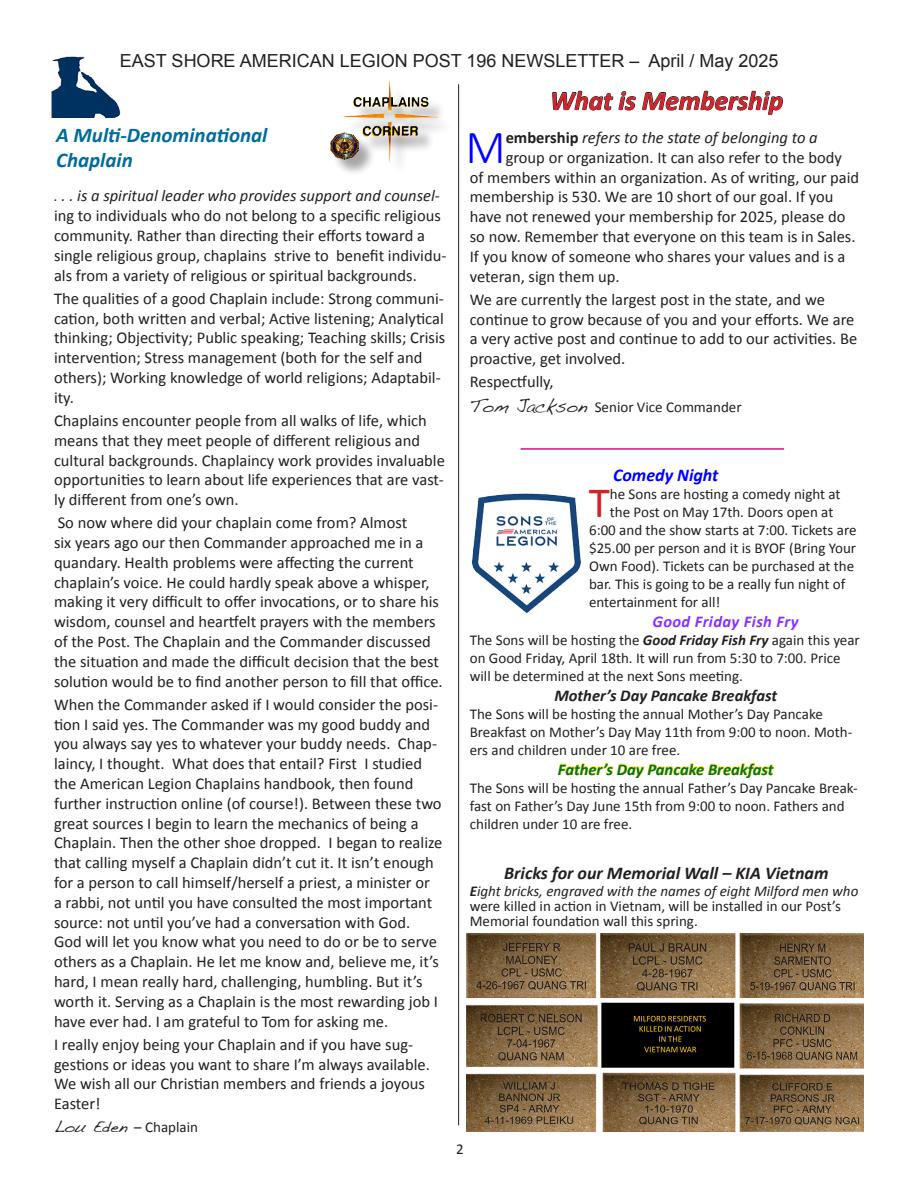
<style>
.page{position:relative;width:918px;height:1188px;background:#fff}
.page>*{position:absolute;margin:0;border:0;box-sizing:border-box;transform-origin:0 0}
.Paragraph_Style_1{font:300 47.7px "Calibri";color:#00f}
.Paragraph_Style_1-2{font:43.35px "Calibri";color:#d1232a}
.Paragraph_Style_1-3{font:italic 700 27px "Calibri";color:#d1232a}
.Paragraph_Style_1-4{font:italic 700 21px/25.2px "Calibri";color:#006c9b}
.Paragraph_Style_1-5{font:18px "Arial";color:#231f20}
.Paragraph_Style_1-6{font:italic 700 18px "Calibri";color:#231f20}
.Paragraph_Style_1-7{font:italic 700 18px "Calibri";color:#00f}
.Paragraph_Style_1-8{font:16.5px/19.8px "Calibri";color:#231f20}
.Paragraph_Style_1-9{font:italic 16.5px "Calibri";color:#231f20}
.Paragraph_Style_1-10{font:italic 700 16.5px "Calibri";color:#231f20}
.Paragraph_Style_1-11{font:italic 700 16.5px "Calibri";color:#006e33}
.Paragraph_Style_1-12{font:italic 700 16.5px "Calibri";letter-spacing:.025em;color:#8731ff}
.Paragraph_Style_1-13{font:15px/18px "Calibri";color:#231f20}
.s1{font-style:italic;font-size:15px}
.s2{font-style:italic}
.s3{font-family:"Handwriting Dakota";font-size:16.5px}
.s4{font-weight:700;font-style:normal}
.s5{font-family:"Handwriting Dakota";font-size:18px}
.s6{font-weight:700;font-style:italic}
</style>
<div class="page">
<svg style="left:558px;top:762px;width:217px;height:16px"></svg>
<img style="left:330px;top:80px;width:111px;height:88px">
<img style="left:51px;top:56px;width:70px;height:62px">
<hr style="left:458px;top:84px;width:1px;height:1041px;background:#231f20">
<hr style="left:521px;top:448px;width:263px;height:2px;background:#ed028c">
<img style="left:467px;top:934px;width:397px;height:197px">
<svg style="left:552px;top:90px;width:84px;height:21px"></svg>
<svg style="left:642px;top:90px;width:141px;height:25px"></svg>
<img style="left:472px;top:493px;width:109px;height:121px">
<p class="Paragraph_Style_1-5" style="left:120px;top:49px;width:660px">EAST SHORE AMERICAN LEGION POST 196 NEWSLETTER – April / May 2025</p>
<p class="Paragraph_Style_1-4" style="left:56px;top:123px;width:213px">A Multi-Denominational<br>Chaplain</p>
<p class="Paragraph_Style_1-8" style="left:54px;top:186px;width:394px"><span class="s1">.</span> <span class="s2">. . is a spiritual leader who provides support and counsel&shy;</span>ing to individuals who do not belong to a specific religious community. Rather than directing their efforts toward a single religious group, chaplains strive to benefit individu&shy;als from a variety of religious or spiritual backgrounds.</p>
<p class="Paragraph_Style_1-8" style="left:54px;top:288px;width:393px">The qualities of a good Chaplain include: Strong communi&shy;cation, both written and verbal; Active listening; Analytical thinking; Objectivity; Public speaking; Teaching skills; Crisis intervention; Stress management (both for the self and others); Working knowledge of world religions; Adaptabil&shy;ity.</p>
<p class="Paragraph_Style_1-8" style="left:54px;top:411px;width:392px">Chaplains encounter people from all walks of life, which means that they meet people of different religious and cultural backgrounds. Chaplaincy work provides invaluable opportunities to learn about life experiences that are vast&shy;ly different from one’s own.</p>
<p class="Paragraph_Style_1-8" style="left:54px;top:513px;width:390px">So now where did your chaplain come from? Almost<br>six years ago our then Commander approached me in a quandary. Health problems were affecting the current chaplain’s voice. He could hardly speak above a whisper, making it very difficult to offer invocations, or to share his wisdom, counsel and heartfelt prayers with the members of the Post. The Chaplain and the Commander discussed the situation and made the difficult decision that the best solution would be to find another person to fill that office.</p>
<p class="Paragraph_Style_1-8" style="left:54px;top:695px;width:390px">When the Commander asked if I would consider the posi&shy;tion I said yes. The Commander was my good buddy and you always say yes to whatever your buddy needs. Chap&shy;laincy, I thought. What does that entail? First I studied the American Legion Chaplains handbook, then found further instruction online (of course!). Between these two great sources I begin to learn the mechanics of being a Chaplain. Then the other shoe dropped. I began to realize that calling myself a Chaplain didn’t cut it. It isn’t enough for a person to call himself/herself a priest, a minister or<br>a rabbi, not until you have consulted the most important source: not until you’ve had a conversation with God.<br>God will let you know what you need to do or be to serve others as a Chaplain. He let me know and, believe me, it’s hard, I mean really hard, challenging, humbling. But it’s worth it. Serving as a Chaplain is the most rewarding job I have ever had. I am grateful to Tom for asking me.</p>
<p class="Paragraph_Style_1-8" style="left:54px;top:1035px;width:377px">I really enjoy being your Chaplain and if you have sug&shy;gestions or ideas you want to share I’m always available.<br>We wish all our Christian members and friends a joyous Easter!</p>
<p class="Paragraph_Style_1-13" style="left:54px;top:1118px;width:145px"><span class="s3">Lou Eden</span> – Chaplain</p>
<p class="Paragraph_Style_1-3" style="left:550px;top:83px;width:235px">What is Membership</p>
<p class="Paragraph_Style_1" style="left:465px;top:117px;width:42px">M</p>
<p class="Paragraph_Style_1-9" style="left:506px;top:126px;width:314px"><span class="s4">embership</span> refers to the state of belonging to a</p>
<p class="Paragraph_Style_1-8" style="left:506px;top:148px;width:338px">group or organization. It can also refer to the body</p>
<p class="Paragraph_Style_1-8" style="left:470px;top:167px;width:391px">of members within an organization. As of writing, our paid</p>
<p class="Paragraph_Style_1-8" style="left:470px;top:187px;width:365px">membership is 530. We are 10 short of our goal. If you</p>
<p class="Paragraph_Style_1-8" style="left:470px;top:207px;width:377px">have not renewed your membership for 2025, please do</p>
<p class="Paragraph_Style_1-8" style="left:470px;top:227px;width:387px">so now. Remember that everyone on this team is in Sales.</p>
<p class="Paragraph_Style_1-8" style="left:470px;top:247px;width:377px">If you know of someone who shares your values and is a</p>
<p class="Paragraph_Style_1-8" style="left:470px;top:266px;width:152px">veteran, sign them up.</p>
<p class="Paragraph_Style_1-8" style="left:470px;top:290px;width:389px">We are currently the largest post in the state, and we continue to grow because of you and your efforts. We are a very active post and continue to add to our activities. Be proactive, get involved.</p>
<p class="Paragraph_Style_1-8" style="left:470px;top:372px;width:85px">Respectfully,</p>
<p class="Paragraph_Style_1-13" style="left:470px;top:398px;width:273px"><span class="s5">Tom Jackson</span> Senior Vice Commander</p>
<p class="Paragraph_Style_1-7" style="left:613px;top:464px;width:107px">Comedy Night</p>
<p class="Paragraph_Style_1-2" style="left:589px;top:475px;width:23px">T</p>
<p class="Paragraph_Style_1-13" style="left:610px;top:485px;width:232px">he Sons are hosting a comedy night at</p>
<p class="Paragraph_Style_1-13" style="left:610px;top:503px;width:225px">the Post on May 17th. Doors open at</p>
<p class="Paragraph_Style_1-13" style="left:589px;top:521px;width:269px">6:00 and the show starts at 7:00. Tickets are</p>
<p class="Paragraph_Style_1-13" style="left:589px;top:539px;width:269px">$25.00 per person and it is BYOF (Bring Your</p>
<p class="Paragraph_Style_1-13" style="left:589px;top:557px;width:267px">Own Food). Tickets can be purchased at the</p>
<p class="Paragraph_Style_1-13" style="left:589px;top:575px;width:258px">bar. This is going to be a really fun night of</p>
<p class="Paragraph_Style_1-13" style="left:589px;top:593px;width:133px">entertainment for all!</p>
<p class="Paragraph_Style_1-12" style="left:652px;top:611px;width:148px">Good Friday Fish Fry</p>
<p class="Paragraph_Style_1-13" style="left:470px;top:631px;width:392px">The Sons will be hosting the <span class="s6">Good Friday Fish Fry</span> again this year on Good Friday, April 18th. It will run from 5:30 to 7:00. Price will be determined at the next Sons meeting.</p>
<p class="Paragraph_Style_1-10" style="left:554px;top:685px;width:224px">Mother’s Day Pancake Breakfast</p>
<p class="Paragraph_Style_1-13" style="left:470px;top:705px;width:384px">The Sons will be hosting the annual Mother’s Day Pancake<br>Breakfast on Mother’s Day May 11th from 9:00 to noon. Moth&shy;ers and children under 10 are free.</p>
<p class="Paragraph_Style_1-11" style="left:558px;top:759px;width:217px">Father’s Day Pancake Breakfast</p>
<p class="Paragraph_Style_1-13" style="left:470px;top:779px;width:389px">The Sons will be hosting the annual Father’s Day Pancake Break&shy;fast on Father’s Day June 15th from 9:00 to noon. Fathers and children under 10 are free.</p>
<p class="Paragraph_Style_1-6" style="left:504px;top:861px;width:326px">Bricks for our Memorial Wall – KIA Vietnam</p>
<p class="Paragraph_Style_1-13" style="left:470px;top:883px;width:390px;line-height:15px"><span class="s6">E</span><span class="s2">ight bricks, engraved with the names of eight Milford men who </span>were killed in action in Vietnam, will be installed in our Post’s<br>Memorial foundation wall this spring.</p>
<p class="Paragraph_Style_1-13" style="left:456px;top:1140px;width:9px">2</p>
</div>
